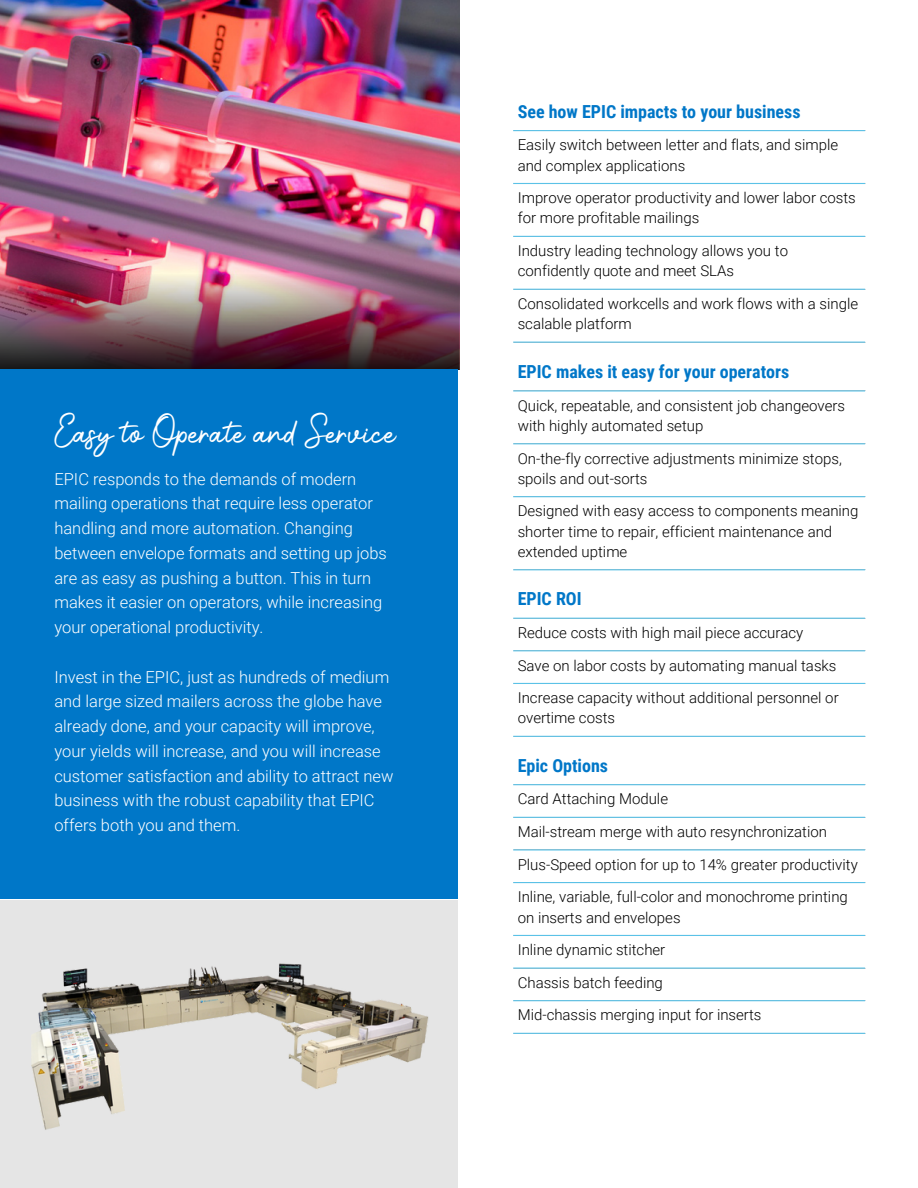
<style>
.page{position:relative;width:918px;height:1188px;background:#fff}
.page>*{position:absolute;margin:0;border:0;box-sizing:border-box;transform-origin:0 0}
.t1{font:21px "Photoshoot";color:#fff}
.t2{font:700 18px "Roboto Condensed";color:#0077c8}
.t3{font:300 16.5px/24.8px "Roboto";color:#fff}
.t4{font:300 15px/20.2px "Roboto";color:#000}
</style>
<div class="page">
<img style="left:0;top:0;width:460px;height:274px">
<img style="left:0;top:274px;width:460px;height:95px">
<div style="left:0;top:900px;width:458px;height:288px;background:#e5e5e5"></div>
<div style="left:0;top:369px;width:458px;height:529px;background:#0077c8"></div>
<hr style="left:513px;top:130px;width:352px;height:1px;background:#5bc2e7">
<hr style="left:513px;top:183px;width:352px;height:1px;background:#5bc2e7">
<hr style="left:513px;top:236px;width:352px;height:1px;background:#5bc2e7">
<hr style="left:513px;top:289px;width:352px;height:1px;background:#5bc2e7">
<hr style="left:513px;top:342px;width:352px;height:1px;background:#5bc2e7">
<hr style="left:513px;top:390px;width:352px;height:2px;background:#5bc2e7">
<hr style="left:513px;top:443px;width:352px;height:1px;background:#5bc2e7">
<hr style="left:513px;top:496px;width:352px;height:1px;background:#5bc2e7">
<hr style="left:513px;top:569px;width:352px;height:1px;background:#5bc2e7">
<hr style="left:513px;top:618px;width:352px;height:1px;background:#5bc2e7">
<hr style="left:513px;top:650px;width:352px;height:1px;background:#5bc2e7">
<hr style="left:513px;top:683px;width:352px;height:1px;background:#5bc2e7">
<hr style="left:513px;top:736px;width:352px;height:1px;background:#5bc2e7">
<hr style="left:513px;top:784px;width:352px;height:1px;background:#5bc2e7">
<hr style="left:513px;top:817px;width:352px;height:1px;background:#5bc2e7">
<hr style="left:513px;top:849px;width:352px;height:2px;background:#5bc2e7">
<hr style="left:513px;top:882px;width:352px;height:1px;background:#5bc2e7">
<hr style="left:513px;top:935px;width:352px;height:1px;background:#5bc2e7">
<hr style="left:513px;top:968px;width:352px;height:1px;background:#5bc2e7">
<hr style="left:513px;top:1000px;width:352px;height:1px;background:#5bc2e7">
<hr style="left:513px;top:1033px;width:352px;height:1px;background:#5bc2e7">
<img style="left:31px;top:963px;width:398px;height:167px">
<h1 class="t1" style="left:54px;top:426px;width:343px">Easy to Operate and Service</h1>
<p class="t3" style="left:54px;top:467px;width:334px">EPIC responds to the demands of modern mailing operations that require less operator handling and more automation. Changing between envelope formats and setting up jobs are as easy as pushing a button. This in turn makes it easier on operators, while increasing your operational productivity.</p>
<p class="t3" style="left:54px;top:665px;width:341px">Invest in the EPIC, just as hundreds of medium and large sized mailers across the globe have already done, and your capacity will improve, your yields will increase, and you will increase customer satisfaction and ability to attract new business with the robust capability that EPIC offers both you and them.</p>
<p class="t2" style="left:518px;top:101px;width:284px">See how EPIC impacts to your business</p>
<p class="t4" style="left:518px;top:135px;width:322px">Easily switch between letter and flats, and simple and complex applications</p>
<p class="t4" style="left:518px;top:188px;width:340px">Improve operator productivity and lower labor costs for more profitable mailings</p>
<p class="t4" style="left:518px;top:241px;width:272px">Industry leading technology allows you to confidently quote and meet SLAs</p>
<p class="t4" style="left:518px;top:294px;width:342px">Consolidated workcells and work flows with a single scalable platform</p>
<p class="t2" style="left:518px;top:361px;width:273px">EPIC makes it easy for your operators</p>
<p class="t4" style="left:518px;top:395px;width:329px">Quick, repeatable, and consistent job changeovers with highly automated setup</p>
<p class="t4" style="left:518px;top:448px;width:326px">On-the-fly corrective adjustments minimize stops, spoils and out-sorts</p>
<p class="t4" style="left:518px;top:501px;width:342px">Designed with easy access to components meaning shorter time to repair, efficient maintenance and extended uptime</p>
<p class="t2" style="left:518px;top:589px;width:65px">EPIC ROI</p>
<p class="t4" style="left:518px;top:616px;width:322px;line-height:32.7px">Reduce costs with high mail piece accuracy<br>Save on labor costs by automating manual tasks<br>Increase capacity without additional personnel or</p>
<p class="t4" style="left:518px;top:708px;width:99px">overtime costs</p>
<p class="t2" style="left:518px;top:755px;width:92px">Epic Options</p>
<p class="t4" style="left:518px;top:783px;width:342px;line-height:32.7px">Card Attaching Module<br>Mail-stream merge with auto resynchronization Plus-Speed option for up to 14% greater productivity Inline, variable, full-color and monochrome printing</p>
<p class="t4" style="left:518px;top:901px;width:245px;line-height:32.7px">on inserts and envelopes<br>Inline dynamic stitcher<br>Chassis batch feeding<br>Mid-chassis merging input for inserts</p>
</div>
